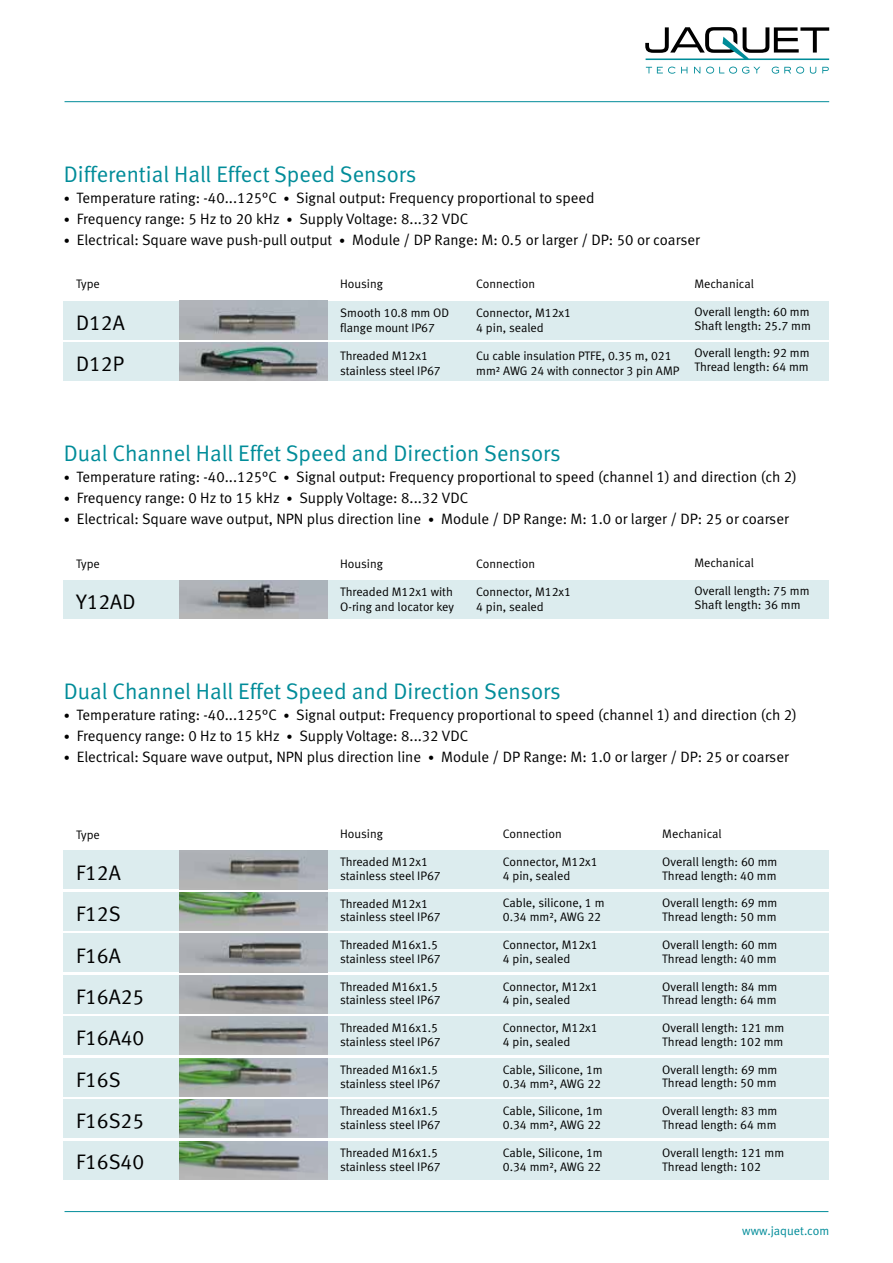
<style>
.page{position:relative;width:893px;height:1263px;background:#fff}
.page>*{position:absolute;margin:0;border:0;box-sizing:border-box;transform-origin:0 0}
.t1{font:22.5px "Meta Normal LF";color:#008c99}
.t2{font:21px/41.2px "Meta Normal LF";color:#000}
.t3{font:15px "Meta Normal LF";color:#000}
.t4{font:12.3px/13.8px "Meta Normal LF";color:#000}
.t5{font:12.3px "Meta Normal LF";color:#008c99}
.s1{font-size:12px}
</style>
<div class="page">
<hr style="left:65px;top:101px;width:764px;height:1px;background:#008c99">
<svg style="left:646px;top:67px;width:29px;height:7px"></svg>
<svg style="left:681px;top:67px;width:6px;height:6px"></svg>
<svg style="left:694px;top:67px;width:6px;height:6px"></svg>
<svg style="left:706px;top:67px;width:54px;height:7px"></svg>
<svg style="left:772px;top:67px;width:32px;height:7px"></svg>
<svg style="left:810px;top:67px;width:6px;height:7px"></svg>
<svg style="left:822px;top:67px;width:7px;height:6px"></svg>
<svg style="left:645px;top:27px;width:184px;height:33px"></svg>
<hr style="left:65px;top:1211px;width:763px;height:1px;background:#008c99">
<div style="left:64px;top:301px;width:765px;height:38px;background:#dcecee"></div>
<div style="left:64px;top:580px;width:765px;height:38px;background:#dcecee"></div>
<div style="left:64px;top:851px;width:765px;height:38px;background:#dcecee"></div>
<div style="left:64px;top:342px;width:765px;height:39px;background:#dcecee"></div>
<div style="left:64px;top:892px;width:765px;height:38px;background:#dcecee"></div>
<div style="left:64px;top:934px;width:765px;height:38px;background:#dcecee"></div>
<div style="left:64px;top:975px;width:765px;height:38px;background:#dcecee"></div>
<div style="left:64px;top:1017px;width:765px;height:38px;background:#dcecee"></div>
<div style="left:64px;top:1058px;width:765px;height:38px;background:#dcecee"></div>
<div style="left:64px;top:1099px;width:765px;height:39px;background:#dcecee"></div>
<div style="left:64px;top:1141px;width:765px;height:38px;background:#dcecee"></div>
<img style="left:180px;top:1099px;width:147px;height:39px">
<img style="left:180px;top:1017px;width:147px;height:38px">
<img style="left:180px;top:975px;width:147px;height:38px">
<img style="left:180px;top:1141px;width:147px;height:38px">
<img style="left:180px;top:1058px;width:147px;height:38px">
<img style="left:180px;top:301px;width:147px;height:38px">
<img style="left:180px;top:580px;width:147px;height:38px">
<img style="left:180px;top:851px;width:147px;height:38px">
<img style="left:180px;top:342px;width:147px;height:39px">
<img style="left:180px;top:892px;width:147px;height:38px">
<img style="left:180px;top:934px;width:147px;height:38px">
<h1 class="t1" style="left:64px;top:161px;width:354px">Differential Hall Effect Speed Sensors</h1>
<p class="t3" style="left:64px;top:189px;width:532px"><span class="s1">•</span> Temperature rating: -40...125°C <span class="s1">•</span> Signal output: Frequency proportional to speed</p>
<p class="t3" style="left:64px;top:210px;width:406px"><span class="s1">•</span> Frequency range: 5 Hz to 20 kHz <span class="s1">•</span> Supply Voltage: 8...32 VDC</p>
<p class="t3" style="left:64px;top:231px;width:637px"><span class="s1">•</span> Electrical: Square wave push-pull output <span class="s1">•</span> Module / DP Range: M: 0.5 or larger / DP: 50 or coarser</p>
<p class="t4" style="left:76px;top:277px;width:25px">Type</p>
<h2 class="t2" style="left:76px;top:302px;width:50px">D12A<br>D12P</h2>
<p class="t4" style="left:340px;top:277px;width:44px">Housing</p>
<p class="t4" style="left:340px;top:305px;width:110px;line-height:14.7px">Smooth 10.8 mm OD flange mount IP67</p>
<p class="t4" style="left:340px;top:348px;width:102px;line-height:14.7px">Threaded M12x1 stainless steel IP67</p>
<p class="t4" style="left:476px;top:277px;width:60px">Connection</p>
<p class="t4" style="left:476px;top:305px;width:96px;line-height:14.7px">Connector, M12x1<br>4 pin, sealed</p>
<p class="t4" style="left:476px;top:348px;width:205px;line-height:14.7px">Cu cable insulation PTFE, 0.35 m, 021 mm² AWG 24 with connector 3 pin AMP</p>
<p class="t4" style="left:694px;top:277px;width:61px">Mechanical</p>
<p class="t4" style="left:694px;top:305px;width:118px">Overall length: 60 mm<br>Shaft length: 25.7 mm</p>
<p class="t4" style="left:694px;top:346px;width:117px">Overall length: 92 mm<br>Thread length: 64 mm</p>
<h1 class="t1" style="left:64px;top:440px;width:499px">Dual Channel Hall Effet Speed and Direction Sensors</h1>
<p class="t3" style="left:64px;top:468px;width:735px"><span class="s1">•</span> Temperature rating: -40...125°C <span class="s1">•</span> Signal output: Frequency proportional to speed (channel 1) and direction (ch 2)</p>
<p class="t3" style="left:64px;top:489px;width:406px"><span class="s1">•</span> Frequency range: 0 Hz to 15 kHz <span class="s1">•</span> Supply Voltage: 8...32 VDC</p>
<p class="t3" style="left:64px;top:510px;width:726px"><span class="s1">•</span> Electrical: Square wave output, NPN plus direction line <span class="s1">•</span> Module / DP Range: M: 1.0 or larger / DP: 25 or coarser</p>
<p class="t4" style="left:76px;top:556px;width:25px">Type</p>
<h2 class="t2" style="left:76px;top:581px;width:61px">Y12AD</h2>
<p class="t4" style="left:340px;top:556px;width:44px">Housing</p>
<p class="t4" style="left:340px;top:584px;width:115px;line-height:14.7px">Threaded M12x1 with<br>O-ring and locator key</p>
<p class="t4" style="left:476px;top:556px;width:60px">Connection</p>
<p class="t4" style="left:476px;top:584px;width:96px;line-height:14.7px">Connector, M12x1<br>4 pin, sealed</p>
<p class="t4" style="left:694px;top:556px;width:61px">Mechanical</p>
<p class="t4" style="left:694px;top:584px;width:117px">Overall length: 75 mm<br>Shaft length: 36 mm</p>
<h1 class="t1" style="left:64px;top:678px;width:499px">Dual Channel Hall Effet Speed and Direction Sensors</h1>
<p class="t3" style="left:64px;top:706px;width:735px"><span class="s1">•</span> Temperature rating: -40...125°C <span class="s1">•</span> Signal output: Frequency proportional to speed (channel 1) and direction (ch 2)</p>
<p class="t3" style="left:64px;top:727px;width:406px"><span class="s1">•</span> Frequency range: 0 Hz to 15 kHz <span class="s1">•</span> Supply Voltage: 8...32 VDC</p>
<p class="t3" style="left:64px;top:748px;width:726px"><span class="s1">•</span> Electrical: Square wave output, NPN plus direction line <span class="s1">•</span> Module / DP Range: M: 1.0 or larger / DP: 25 or coarser</p>
<p class="t4" style="left:76px;top:827px;width:25px">Type</p>
<h2 class="t2" style="left:76px;top:852px;width:70px">F12A<br>F12S<br>F16A<br>F16A25<br>F16A40<br>F16S<br>F16S25<br>F16S40</h2>
<p class="t4" style="left:340px;top:827px;width:44px">Housing</p>
<p class="t4" style="left:340px;top:855px;width:102px">Threaded M12x1 stainless steel IP67</p>
<p class="t4" style="left:340px;top:896px;width:102px">Threaded M12x1 stainless steel IP67</p>
<p class="t4" style="left:340px;top:938px;width:102px">Threaded M16x1.5 stainless steel IP67</p>
<p class="t4" style="left:340px;top:979px;width:102px">Threaded M16x1.5 stainless steel IP67</p>
<p class="t4" style="left:340px;top:1021px;width:102px">Threaded M16x1.5 stainless steel IP67</p>
<p class="t4" style="left:340px;top:1062px;width:102px">Threaded M16x1.5 stainless steel IP67</p>
<p class="t4" style="left:340px;top:1104px;width:102px">Threaded M16x1.5 stainless steel IP67</p>
<p class="t4" style="left:340px;top:1145px;width:102px">Threaded M16x1.5 stainless steel IP67</p>
<p class="t4" style="left:503px;top:827px;width:60px">Connection</p>
<p class="t4" style="left:503px;top:854px;width:96px">Connector, M12x1<br>4 pin, sealed</p>
<p class="t4" style="left:503px;top:896px;width:103px">Cable, silicone, 1 m<br>0.34 mm², AWG 22</p>
<p class="t4" style="left:503px;top:938px;width:96px">Connector, M12x1<br>4 pin, sealed</p>
<p class="t4" style="left:503px;top:979px;width:96px">Connector, M12x1<br>4 pin, sealed</p>
<p class="t4" style="left:503px;top:1021px;width:96px">Connector, M12x1<br>4 pin, sealed</p>
<p class="t4" style="left:503px;top:1062px;width:101px">Cable, Silicone, 1m<br>0.34 mm², AWG 22</p>
<p class="t4" style="left:503px;top:1104px;width:101px">Cable, Silicone, 1m<br>0.34 mm², AWG 22</p>
<p class="t4" style="left:503px;top:1145px;width:101px">Cable, Silicone, 1m<br>0.34 mm², AWG 22</p>
<p class="t4" style="left:662px;top:827px;width:61px">Mechanical</p>
<p class="t4" style="left:662px;top:854px;width:117px">Overall length: 60 mm<br>Thread length: 40 mm</p>
<p class="t4" style="left:662px;top:896px;width:117px">Overall length: 69 mm<br>Thread length: 50 mm</p>
<p class="t4" style="left:662px;top:938px;width:117px">Overall length: 60 mm<br>Thread length: 40 mm</p>
<p class="t4" style="left:662px;top:979px;width:117px">Overall length: 84 mm<br>Thread length: 64 mm</p>
<p class="t4" style="left:662px;top:1021px;width:123px">Overall length: 121 mm<br>Thread length: 102 mm</p>
<p class="t4" style="left:662px;top:1062px;width:117px">Overall length: 69 mm<br>Thread length: 50 mm</p>
<p class="t4" style="left:662px;top:1104px;width:117px">Overall length: 83 mm<br>Thread length: 64 mm</p>
<p class="t4" style="left:662px;top:1145px;width:123px">Overall length: 121 mm<br>Thread length: 102</p>
<p class="t5" style="left:742px;top:1223px;width:88px">www.jaquet.com</p>
</div>
